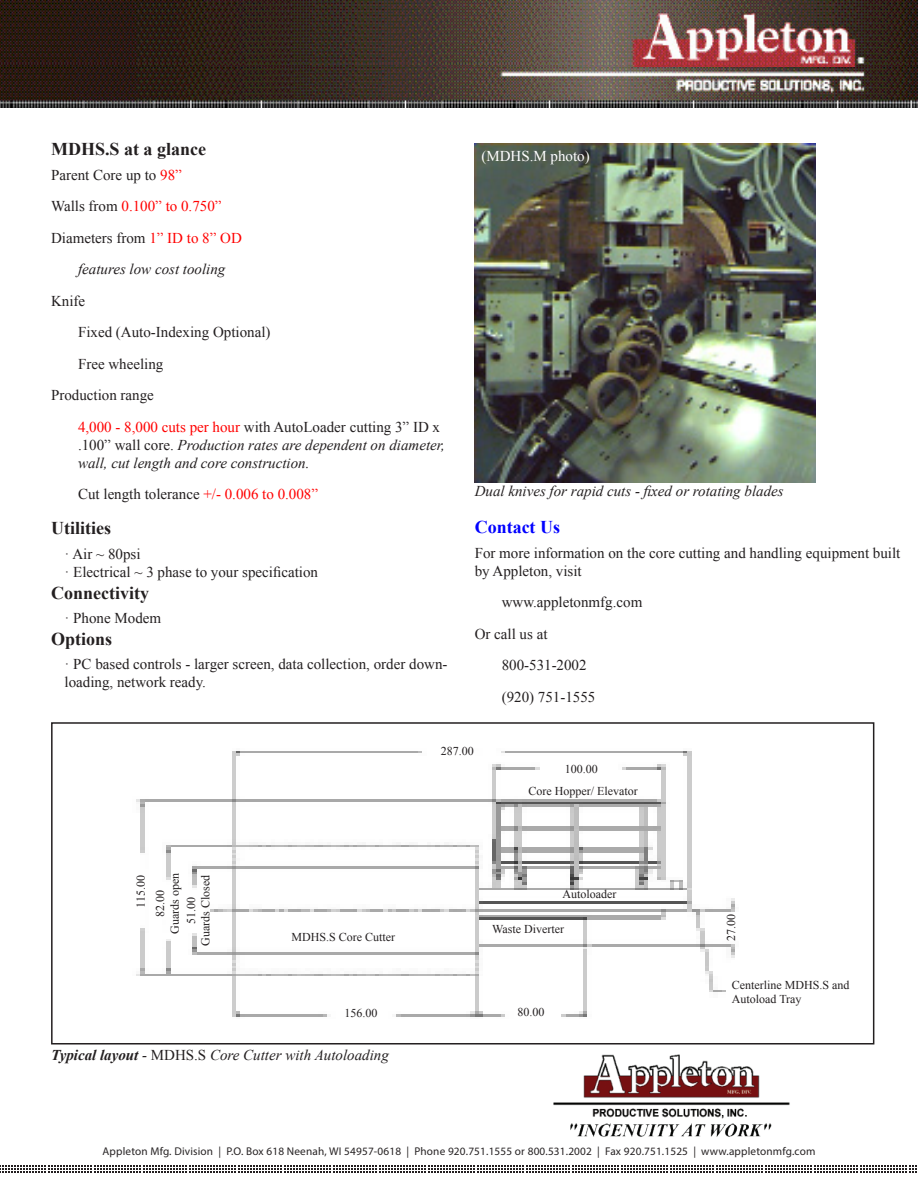
<style>
.page{position:relative;width:918px;height:1188px;background:#fff}
.page>*{position:absolute;margin:0;border:0;box-sizing:border-box;transform-origin:0 0}
.Paragraph_Heading{font:700 18px "Times New Roman";color:#231f20}
.Paragraph_Heading-2{font:700 18px "Times New Roman";color:#00f}
.Indent{font:italic 15px/18px "Times New Roman";color:#231f20}
.Body_text{font:15px/18px "Times New Roman";color:#231f20}
.Bullet{font:15px/18px "Times New Roman";color:#231f20}
.Indent-2{font:15px "Times New Roman";color:#231f20}
.Picture_Text{font:italic 15px "Times New Roman";color:#231f20}
.Body_text-2{font:15px "Times New Roman";color:#f00}
.Picture_Text-2{font:15px "Times New Roman";color:#fff}
.Picture_Text-3{font:12px/14.4px "Times New Roman";color:#231f20}
.t1{font:11.25px "Myriad Pro";letter-spacing:.015em;color:#272324}
.s1{color:#f00}
.s2{color:#231f20}
.s3{font-style:normal;color:#f00}
.s4{font-style:normal}
.s5{font-weight:700}
</style>
<div class="page">
<img style="left:0;top:0;width:918px;height:108px">
<svg style="left:0;top:1166px;width:917px;height:6px"></svg>
<img style="left:553px;top:1054px;width:237px;height:83px">
<img style="left:475px;top:143px;width:340px;height:339px">
<div style="left:51px;top:722px;width:823px;height:323px;border:2px solid #231f20"></div>
<img style="left:136px;top:751px;width:599px;height:266px">
<p class="Paragraph_Heading" style="left:51px;top:137px;width:156px">MDHS.S at a glance</p>
<p class="Body_text" style="left:51px;top:166px;width:132px">Parent Core up to <span class="s1">98”</span></p>
<p class="Body_text-2" style="left:51px;top:196px;width:172px"><span class="s2">Walls from</span> 0.100” to 0.750”</p>
<p class="Body_text" style="left:51px;top:229px;width:192px">Diameters from <span class="s1">1” ID to 8” OD</span></p>
<p class="Indent" style="left:78px;top:260px;width:149px">features low cost tooling</p>
<p class="Body_text" style="left:51px;top:292px;width:36px">Knife</p>
<p class="Indent-2" style="left:78px;top:322px;width:194px">Fixed (Auto-Indexing Optional)</p>
<p class="Indent-2" style="left:78px;top:354px;width:87px">Free wheeling</p>
<p class="Body_text" style="left:51px;top:386px;width:104px">Production range</p>
<p class="Indent" style="left:78px;top:418px;width:368px"><span class="s3">4,000 - 8,000 cuts per hour</span> <span class="s4">with AutoLoader cutting 3” ID x .100” wall core.</span> Production rates are dependent on diameter, wall, cut length and core construction.</p>
<p class="Indent-2" style="left:78px;top:484px;width:242px">Cut length tolerance <span class="s1">+/- 0.006 to 0.008”</span></p>
<p class="Paragraph_Heading" style="left:51px;top:516px;width:61px">Utilities</p>
<p class="Bullet" style="left:65px;top:545px;width:78px">· Air ~ 80psi</p>
<p class="Bullet" style="left:65px;top:563px;width:255px">· Electrical ~ 3 phase to your specification</p>
<p class="Paragraph_Heading" style="left:51px;top:580px;width:99px">Connectivity</p>
<p class="Bullet" style="left:65px;top:609px;width:98px">· Phone Modem</p>
<p class="Paragraph_Heading" style="left:51px;top:626px;width:63px">Options</p>
<p class="Bullet" style="left:65px;top:655px;width:384px">· PC based controls - larger screen, data collection, order down&shy;loading, network ready.</p>
<p class="Picture_Text-2" style="left:481px;top:146px;width:110px">(MDHS.M photo)</p>
<p class="Picture_Text" style="left:475px;top:480px;width:311px">Dual knives for rapid cuts - fixed or rotating blades</p>
<p class="Paragraph_Heading-2" style="left:475px;top:515px;width:87px">Contact Us</p>
<p class="Body_text" style="left:475px;top:543px;width:427px">For more information on the core cutting and handling equipment built by Appleton, visit</p>
<p class="Indent-2" style="left:502px;top:592px;width:142px">www.appletonmfg.com</p>
<p class="Body_text" style="left:475px;top:624px;width:74px">Or call us at</p>
<p class="Indent-2" style="left:502px;top:655px;width:86px">800-531-2002</p>
<p class="Indent-2" style="left:502px;top:687px;width:95px">(920) 751-1555</p>
<p class="Picture_Text-3" style="left:134px;top:908px;width:34px;rotate:-90deg">115.00</p>
<p class="Picture_Text-3" style="left:167px;top:934px;width:62px;rotate:-90deg">Guards open</p>
<p class="Picture_Text-3" style="left:198px;top:946px;width:73px;rotate:-90deg">Guards Closed</p>
<p class="Picture_Text-3" style="left:153px;top:917px;width:28px;rotate:-90deg">82.00</p>
<p class="Picture_Text-3" style="left:184px;top:924px;width:28px;rotate:-90deg">51.00</p>
<p class="Picture_Text-3" style="left:291px;top:930px;width:105px">MDHS.S Core Cutter</p>
<p class="Picture_Text-3" style="left:441px;top:744px;width:34px">287.00</p>
<p class="Picture_Text-3" style="left:565px;top:761px;width:34px">100.00</p>
<p class="Picture_Text-3" style="left:529px;top:783px;width:111px">Core Hopper/ Elevator</p>
<p class="Picture_Text-3" style="left:562px;top:887px;width:55px">Autoloader</p>
<p class="Picture_Text-3" style="left:492px;top:922px;width:74px">Waste Diverter</p>
<p class="Picture_Text-3" style="left:345px;top:1006px;width:34px">156.00</p>
<p class="Picture_Text-3" style="left:518px;top:1004px;width:28px">80.00</p>
<p class="Picture_Text" style="left:51px;top:1045px;width:339px"><span class="s5">Typical layout</span> - <span class="s4">MDHS.S</span> Core Cutter with Autoloading</p>
<p class="Picture_Text-3" style="left:724px;top:941px;width:28px;rotate:-90deg">27.00</p>
<p class="Picture_Text-3" style="left:732px;top:977px;width:119px">Centerline MDHS.S and<br>Autoload Tray</p>
<p class="t1" style="left:103px;top:1144px;width:714px">Appleton Mfg. Division | P.O. Box 618 Neenah, WI 54957-0618 | Phone 920.751.1555 or 800.531.2002 | Fax 920.751.1525 | www.appletonmfg.com</p>
</div>
